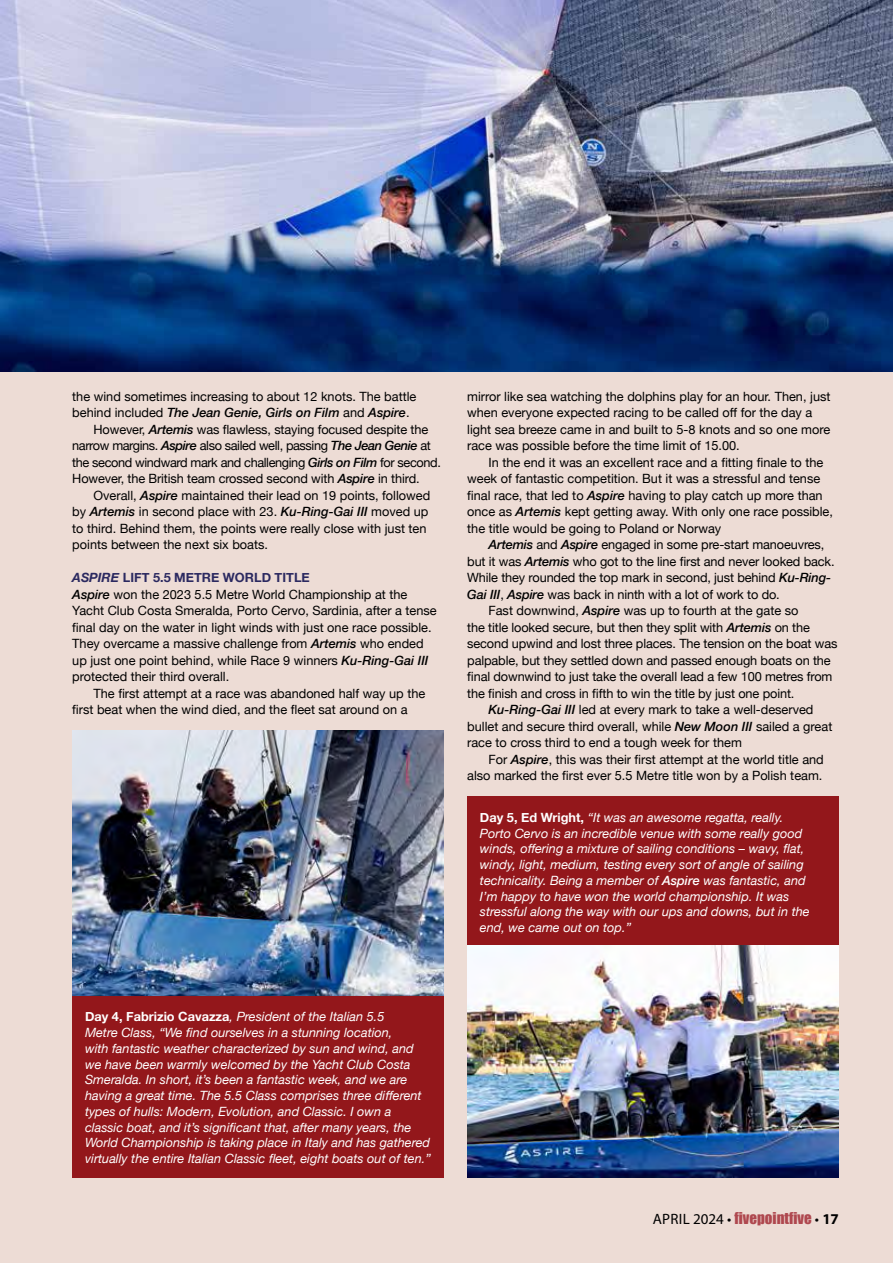
<style>
.page{position:relative;width:893px;height:1263px;background:#eddcd5}
.page>*{position:absolute;margin:0;border:0;box-sizing:border-box;transform-origin:0 0}
.t1{font:15px "Impact";color:#af484f}
.t2{font:12.75px/16.5px "Helvetica Neue";color:#000}
.t3{font:italic 12.75px/15.8px "Helvetica Neue";color:#fff}
.t4{font:12.75px "Helvetica Neue";letter-spacing:-.03em;color:#000}
.t5{font:italic 500 12.75px "Helvetica Neue";color:#000}
.s1{font-weight:400;font-style:normal}
.s2{font-weight:500;font-style:italic}
.s3{font-weight:700;font-style:italic;color:#2b2960}
.s4{font-weight:700;color:#2b2960}
.s5{font-weight:700;font-style:normal}
.s6{font-weight:500}
.s7{font-family:"Myriad Pro";color:#000}
.s8{font-family:"Myriad Pro";font-weight:700;color:#000}
</style>
<div class="page">
<img style="left:0;top:0;width:893px;height:371px">
<div style="left:72px;top:995px;width:372px;height:183px;background:#93171b"></div>
<img style="left:72px;top:730px;width:372px;height:266px">
<div style="left:467px;top:796px;width:372px;height:149px;background:#93171b"></div>
<img style="left:467px;top:945px;width:372px;height:233px">
<p class="t2" style="left:72px;top:388px;width:346px">the wind sometimes increasing to about 12 knots. The battle</p>
<p class="t5" style="left:72px;top:402px;width:339px"><span class="s1">behind included</span> The Jean Genie, Girls on Film <span class="s1">and</span> Aspire<span class="s1">.</span></p>
<p class="t2" style="left:94px;top:421px;width:336px">However, <span class="s2">Artemis</span> was flawless, staying focused despite the</p>
<p class="t4" style="left:72px;top:436px;width:360px">narrow margins. <span class="s2">Aspire</span> also sailed well, passing <span class="s2">The Jean Genie</span> at</p>
<p class="t4" style="left:72px;top:453px;width:370px">the second windward mark and challenging <span class="s2">Girls on Film</span> for second.</p>
<p class="t2" style="left:72px;top:471px;width:349px">However, the British team crossed second with <span class="s2">Aspire</span> in third.</p>
<p class="t2" style="left:94px;top:487px;width:338px">Overall, <span class="s2">Aspire</span> maintained their lead on 19 points, followed</p>
<p class="t2" style="left:72px;top:504px;width:358px">by <span class="s2">Artemis</span> in second place with 23. <span class="s2">Ku-Ring-Gai III</span> moved up</p>
<p class="t2" style="left:72px;top:520px;width:356px">to third. Behind them, the points were really close with just ten</p>
<p class="t2" style="left:72px;top:537px;width:197px">points between the next six boats.</p>
<p class="t2" style="left:72px;top:570px;width:366px"><span class="s3">ASPIRE</span> <span class="s4">LIFT 5.5 METRE WORLD TITLE<br></span><span class="s2">Aspire</span> won the 2023 5.5 Metre World Championship at the Yacht Club Costa Smeralda, Porto Cervo, Sardinia, after a tense final day on the water in light winds with just one race possible.<br>They overcame a massive challenge from <span class="s2">Artemis</span> who ended up just one point behind, while Race 9 winners <span class="s2">Ku-Ring-Gai III </span>protected their third overall.</p>
<p class="t2" style="left:72px;top:685px;width:355px;text-indent:21px">The first attempt at a race was abandoned half way up the first beat when the wind died, and the fleet sat around on a</p>
<p class="t2" style="left:467px;top:388px;width:365px">mirror like sea watching the dolphins play for an hour. Then, just when everyone expected racing to be called off for the day a light sea breeze came in and built to 5-8 knots and so one more race was possible before the time limit of 15.00.</p>
<p class="t2" style="left:467px;top:454px;width:367px;text-indent:21px">In the end it was an excellent race and a fitting finale to the week of fantastic competition. But it was a stressful and tense final race, that led to <span class="s2">Aspire</span> having to play catch up more than once as <span class="s2">Artemis</span> kept getting away. With only one race possible, the title would be going to Poland or Norway</p>
<p class="t2" style="left:488px;top:537px;width:337px"><span class="s2">Artemis</span> and <span class="s2">Aspire</span> engaged in some pre-start manoeuvres,</p>
<p class="t2" style="left:467px;top:553px;width:369px">but it was <span class="s2">Artemis</span> who got to the line first and never looked back.</p>
<p class="t2" style="left:467px;top:570px;width:365px">While they rounded the top mark in second, just behind <span class="s2">Ku-Ring-</span></p>
<p class="t2" style="left:467px;top:586px;width:314px"><span class="s2">Gai III</span>, <span class="s2">Aspire</span> was back in ninth with a lot of work to do.</p>
<p class="t2" style="left:488px;top:603px;width:312px">Fast downwind, <span class="s2">Aspire</span> was up to fourth at the gate so</p>
<p class="t2" style="left:467px;top:619px;width:344px">the title looked secure, but then they split with <span class="s2">Artemis</span> on the</p>
<p class="t2" style="left:467px;top:636px;width:372px">second upwind and lost three places. The tension on the boat was</p>
<p class="t2" style="left:467px;top:652px;width:365px">palpable, but they settled down and passed enough boats on the</p>
<p class="t2" style="left:467px;top:669px;width:367px">final downwind to just take the overall lead a few 100 metres from</p>
<p class="t2" style="left:467px;top:685px;width:329px">the finish and cross in fifth to win the title by just one point.</p>
<p class="t2" style="left:488px;top:702px;width:326px"><span class="s2">Ku-Ring-Gai III</span> led at every mark to take a well-deserved</p>
<p class="t2" style="left:467px;top:718px;width:367px">bullet and secure third overall, while <span class="s2">New Moon III</span> sailed a great</p>
<p class="t2" style="left:467px;top:735px;width:276px">race to cross third to end a tough week for them</p>
<p class="t2" style="left:488px;top:751px;width:337px">For <span class="s2">Aspire</span>, this was their first attempt at the world title and</p>
<p class="t2" style="left:467px;top:768px;width:357px">also marked the first ever 5.5 Metre title won by a Polish team.</p>
<p class="t3" style="left:480px;top:810px;width:331px"><span class="s5">Day 5, Ed Wright,</span> “It was an awesome regatta, really.<br>Porto Cervo is an incredible venue with some really good winds, offering a mixture of sailing conditions – wavy, flat, windy, light, medium, testing every sort of angle of sailing technicality. Being a member of <span class="s6">Aspire</span> was fantastic, and I’m happy to have won the world championship. It was stressful along the way with our ups and downs, but in the end, we came out on top.”</p>
<p class="t3" style="left:85px;top:1010px;width:347px"><span class="s5">Day 4, Fabrizio Cavazza</span>, President of the Italian 5.5<br>Metre Class, “We find ourselves in a stunning location,<br>with fantastic weather characterized by sun and wind, and we have been warmly welcomed by the Yacht Club Costa Smeralda. In short, it’s been a fantastic week, and we are having a great time. The 5.5 Class comprises three different types of hulls: Modern, Evolution, and Classic. I own a classic boat, and it’s significant that, after many years, the World Championship is taking place in Italy and has gathered virtually the entire Italian Classic fleet, eight boats out of ten.”</p>
<p class="t1" style="left:653px;top:1206px;width:188px"><span class="s7">APRIL 2024 •</span> FIVEPOINTFIVE <span class="s7">•</span> <span class="s8">17</span></p>
</div>
